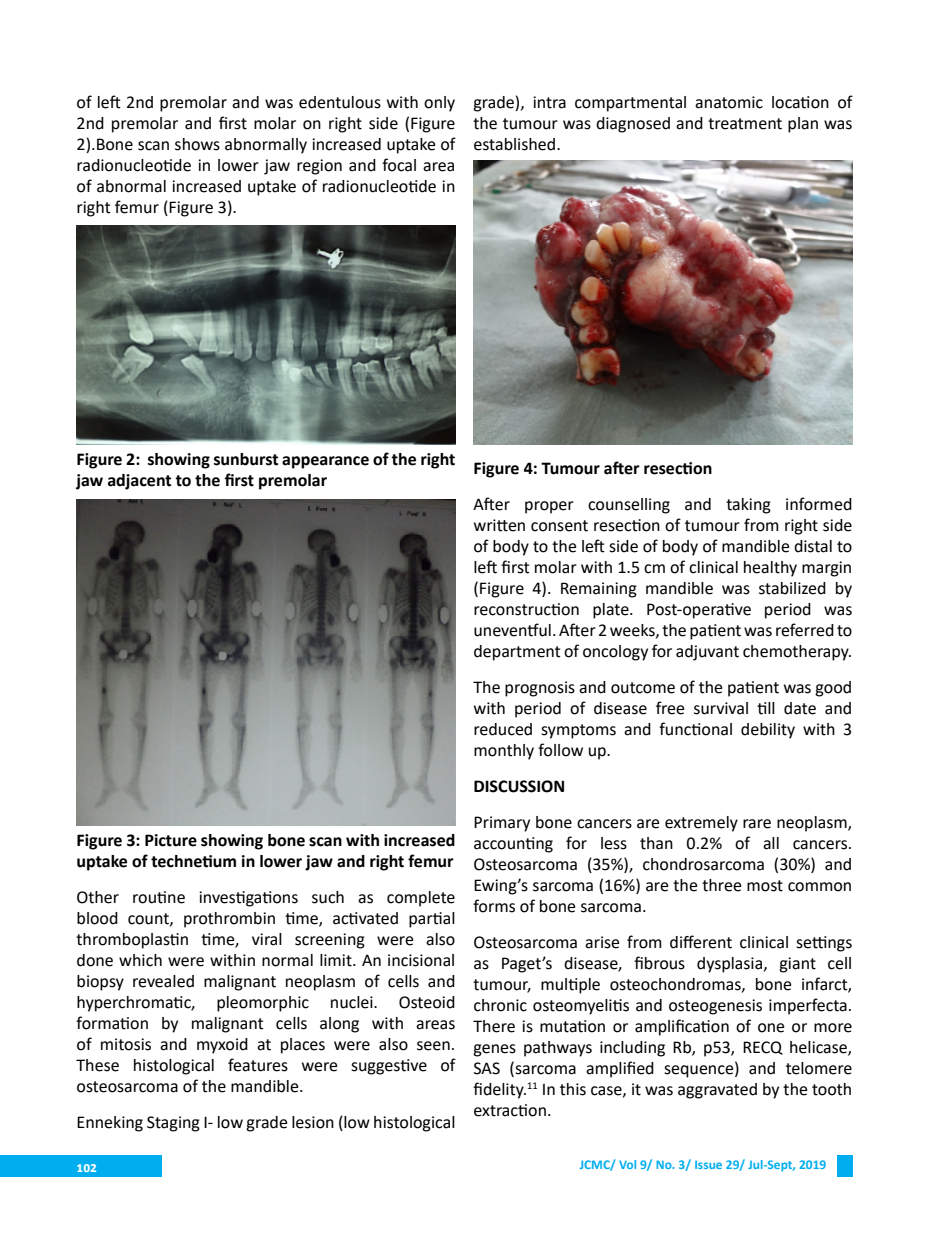
<style>
.page{position:relative;width:929px;height:1253px;background:#fff}
.page>*{position:absolute;margin:0;border:0;box-sizing:border-box;transform-origin:0 0}
.t1{font:18px/21px "Calibri";color:#000;text-align:justify}
.t2{font:700 18px/21px "Calibri";color:#000}
.t3{font:700 15px "Calibri";color:#fff}
.t4{font:700 13.5px "Calibri";color:#00aeef}
</style>
<div class="page">
<div style="left:837px;top:1155px;width:15px;height:21px;background:#00aeef"></div>
<div style="left:0;top:1155px;width:162px;height:21px;background:#00aeef"></div>
<img style="left:77px;top:225px;width:378px;height:219px">
<img style="left:77px;top:499px;width:378px;height:326px">
<img style="left:473px;top:160px;width:379px;height:284px">
<p class="t1" style="left:77px;top:91px;width:380px">of left 2nd premolar and was edentulous with only 2nd premolar and first molar on right side (Figure 2).Bone scan shows abnormally increased uptake of radionucleotide in lower jaw region and focal area of abnormal increased uptake of radionucleotide in right femur (Figure 3).</p>
<p class="t1" style="left:473px;top:91px;width:380px">grade), intra compartmental anatomic location of the tumour was diagnosed and treatment plan was established.</p>
<p class="t2" style="left:77px;top:448px;width:380px">Figure 2: showing sunburst appearance of the right jaw adjacent to the first premolar</p>
<p class="t2" style="left:77px;top:829px;width:380px">Figure 3: Picture showing bone scan with increased uptake of technetium in lower jaw and right femur</p>
<p class="t1" style="left:77px;top:886px;width:380px">Other routine investigations such as complete blood count, prothrombin time, activated partial thromboplastin time, viral screening were also done which were within normal limit. An incisional biopsy revealed malignant neoplasm of cells and hyperchromatic, pleomorphic nuclei. Osteoid formation by malignant cells along with areas of mitosis and myxoid at places were also seen.<br>These histological features were suggestive of osteosarcoma of the mandible.</p>
<p class="t1" style="left:77px;top:1111px;width:380px">Enneking Staging I- low grade lesion (low histological</p>
<p class="t2" style="left:473px;top:457px;width:240px">Figure 4: Tumour after resection</p>
<p class="t1" style="left:473px;top:493px;width:380px">After proper counselling and taking informed written consent resection of tumour from right side of body to the left side of body of mandible distal to left first molar with 1.5 cm of clinical healthy margin (Figure 4). Remaining mandible was stabilized by reconstruction plate. Post-operative period was uneventful. After 2 weeks, the patient was referred to department of oncology for adjuvant chemotherapy.</p>
<p class="t1" style="left:473px;top:676px;width:380px">The prognosis and outcome of the patient was good with period of disease free survival till date and reduced symptoms and functional debility with 3 monthly follow up.</p>
<p class="t2" style="left:473px;top:775px;width:93px">DISCUSSION</p>
<p class="t1" style="left:473px;top:811px;width:380px">Primary bone cancers are extremely rare neoplasm, accounting for less than 0.2% of all cancers.<br>Osteosarcoma (35%), chondrosarcoma (30%) and Ewing’s sarcoma (16%) are the three most common forms of bone sarcoma.</p>
<p class="t1" style="left:473px;top:931px;width:380px">Osteosarcoma arise from different clinical settings as Paget’s disease, fibrous dysplasia, giant cell tumour, multiple osteochondromas, bone infarct, chronic osteomyelitis and osteogenesis imperfecta.<br>There is mutation or amplification of one or more genes pathways including Rb, p53, RECQ helicase, SAS (sarcoma amplified sequence) and telomere fidelity.<sup>11</sup> In this case, it was aggravated by the tooth extraction.</p>
<p class="t3" style="left:77px;top:1156px;width:22px">102</p>
<p class="t4" style="left:580px;top:1155px;width:248px">JCMC/ Vol 9/ No. 3/ Issue 29/ Jul-Sept, 2019</p>
</div>
